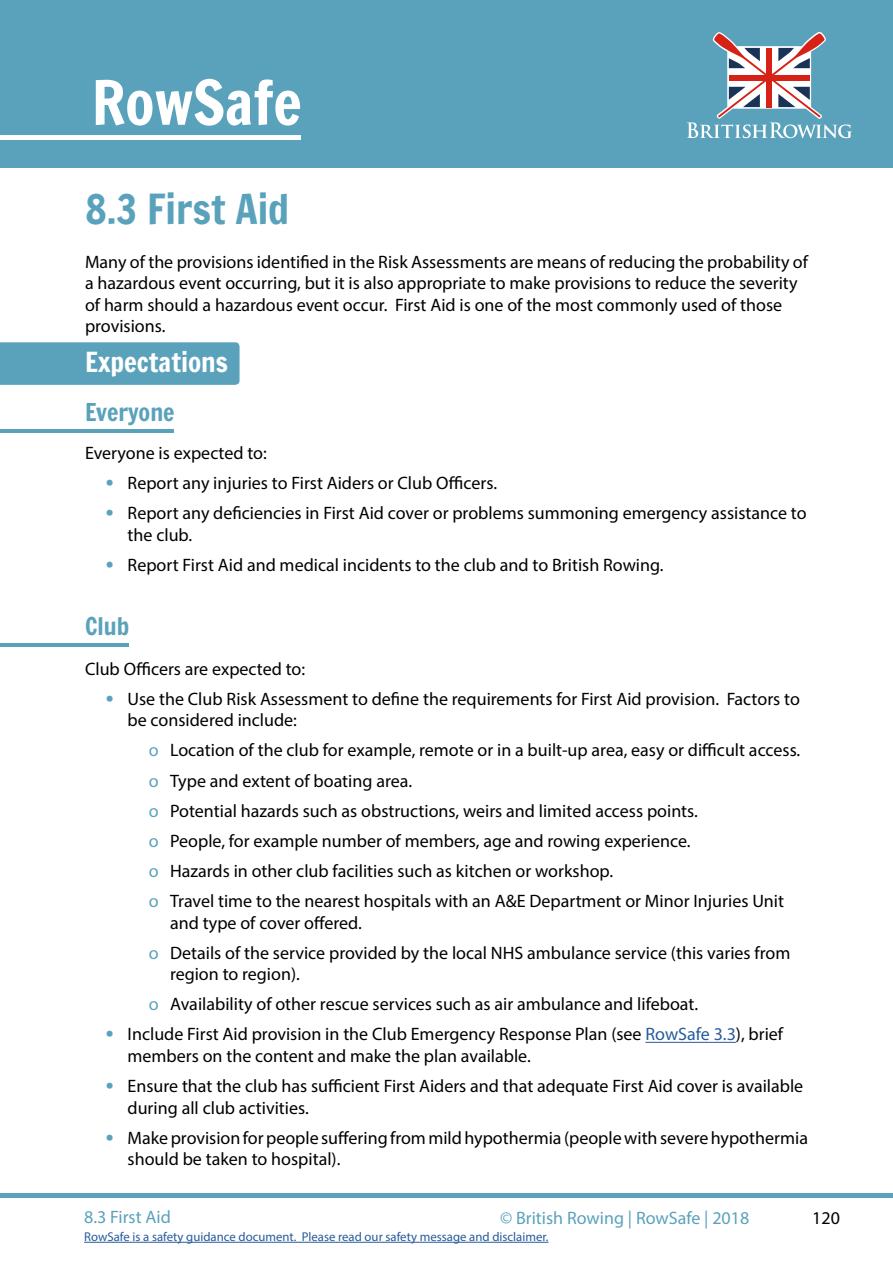
<style>
.page{position:relative;width:893px;height:1263px;background:#fff}
.page>*{position:absolute;margin:0;border:0;box-sizing:border-box;transform-origin:0 0}
.t1{font:60px "Francois One";color:#fff}
.t2{font:40.5px "Francois One";color:#5aa2bb}
.t3{font:27px "Francois One";color:#fff}
.t4{font:24px "Francois One";color:#5aa2bb}
.t5{font:18px/21.6px "Myriad Pro";color:#000}
.t6{font:18px "Myriad Pro";color:#5aa2bb}
.t7{font:12.75px "Myriad Pro";color:#275b9b}
.s1{font-family:"Francois One";color:#5aa2bb}
.s2{color:#5aa2bb}
.s3{color:#275b9b}
</style>
<div class="page">
<hr style="left:0;top:1193px;width:893px;height:4px;background:#5aa2bb">
<div style="left:0;top:0;width:893px;height:168px;background:#5aa2bb"></div>
<svg style="left:687px;top:32px;width:165px;height:106px"></svg>
<hr style="left:0;top:135px;width:301px;height:4px;background:#fff">
<hr style="left:84px;top:1242px;width:465px;height:1px;background:#275b9b">
<div style="left:0;top:342px;width:240px;height:43px;background:#5aa2bb"></div>
<hr style="left:0;top:429px;width:174px;height:4px;background:#5aa2bb">
<hr style="left:645px;top:1042px;width:91px;height:1px;background:#275b9b">
<hr style="left:0;top:643px;width:128px;height:4px;background:#5aa2bb">
<h1 class="t1" style="left:92px;top:59px;width:211px">RowSafe</h1>
<h2 class="t2" style="left:85px;top:180px;width:206px">8.3 First Aid</h2>
<p class="t5" style="left:85px;top:250px;width:724px">Many of the provisions identified in the Risk Assessments are means of reducing the probability of a hazardous event occurring, but it is also appropriate to make provisions to reduce the severity of harm should a hazardous event occur. First Aid is one of the most commonly used of those provisions.</p>
<h3 class="t3" style="left:85px;top:343px;width:145px">Expectations</h3>
<h3 class="t4" style="left:85px;top:395px;width:91px">Everyone</h3>
<p class="t5" style="left:85px;top:442px;width:183px">Everyone is expected to:</p>
<p class="t5" style="left:106px;top:472px;width:392px"><span class="s1">•</span> Report any injuries to First Aiders or Club Officers.</p>
<p class="t5" style="left:128px;top:502px;width:681px;text-indent:-21px"><span class="s1">•</span> Report any deficiencies in First Aid cover or problems summoning emergency assistance to the club.</p>
<p class="t5" style="left:106px;top:554px;width:559px"><span class="s1">•</span> Report First Aid and medical incidents to the club and to British Rowing.</p>
<h3 class="t4" style="left:85px;top:609px;width:46px">Club</h3>
<p class="t5" style="left:85px;top:657px;width:222px">Club Officers are expected to:</p>
<p class="t5" style="left:128px;top:688px;width:674px;text-indent:-21px"><span class="s1">•</span> Use the Club Risk Assessment to define the requirements for First Aid provision. Factors to be considered include:</p>
<p class="t5" style="left:149px;top:735px;width:653px;line-height:30.2px"><span class="s2">o</span> Location of the club for example, remote or in a built-up area, easy or difficult access. <span class="s2">o</span> Type and extent of boating area.<br><span class="s2">o</span> Potential hazards such as obstructions, weirs and limited access points.<br><span class="s2">o</span> People, for example number of members, age and rowing experience.<br><span class="s2">o</span> Hazards in other club facilities such as kitchen or workshop.<br><span class="s2">o</span> Travel time to the nearest hospitals with an A&amp;E Department or Minor Injuries Unit</p>
<p class="t5" style="left:149px;top:907px;width:643px;line-height:30.2px;text-indent:21px">and type of cover offered.<br><span class="s2">o</span> Details of the service provided by the local NHS ambulance service (this varies from</p>
<p class="t5" style="left:149px;top:959px;width:551px;line-height:30.2px;text-indent:21px">region to region).<br><span class="s2">o</span> Availability of other rescue services such as air ambulance and lifeboat.</p>
<p class="t5" style="left:128px;top:1023px;width:657px;text-indent:-21px"><span class="s1">•</span> Include First Aid provision in the Club Emergency Response Plan (see <span class="s3">RowSafe 3.3</span>), brief members on the content and make the plan available.</p>
<p class="t5" style="left:128px;top:1075px;width:677px;text-indent:-21px"><span class="s1">•</span> Ensure that the club has sufficient First Aiders and that adequate First Aid cover is available during all club activities.</p>
<p class="t5" style="left:128px;top:1127px;width:682px;text-indent:-21px"><span class="s1">•</span> Make provision for people suffering from mild hypothermia (people with severe hypothermia should be taken to hospital).</p>
<p class="t6" style="left:84px;top:1206px;width:88px">8.3 First Aid</p>
<p class="t6" style="left:500px;top:1207px;width:251px">© British Rowing | RowSafe | 2018</p>
<p class="t5" style="left:812px;top:1207px;width:29px">120</p>
<p class="t7" style="left:84px;top:1229px;width:466px">RowSafe is a safety guidance document. Please read our safety message and disclaimer.</p>
</div>
